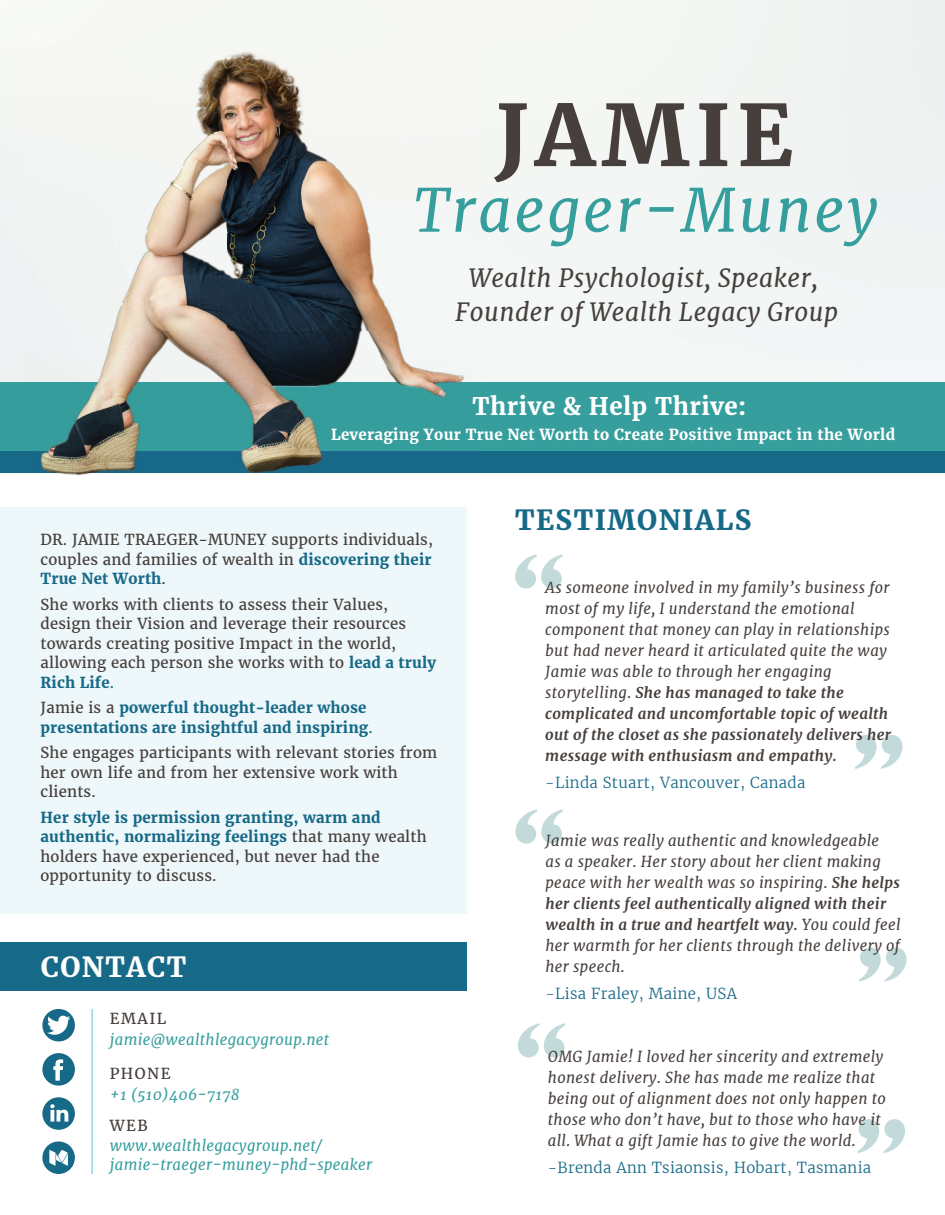
<style>
.page{position:relative;width:945px;height:1215px;background:#fff}
.page>*{position:absolute;margin:0;border:0;box-sizing:border-box;transform-origin:0 0}
.t1{font:700 118.05px "Perpetua Titling";color:#c3dadb}
.t2{font:700 84.45px "Merriweather";letter-spacing:.08em;color:#463f3c}
.t3{font:italic 59.25px "Merriweather";letter-spacing:.04em;color:#379e9e}
.t4{font:700 27.45px "Merriweather";letter-spacing:.05em;color:#176988}
.t5{font:700 27.45px "Merriweather";letter-spacing:.05em;color:#fff}
.t6{font:italic 24.75px/34.5px "Merriweather";letter-spacing:.02em;color:#463f3c;text-align:center}
.t7{font:700 24px "Merriweather";letter-spacing:.02em;color:#fff}
.t8{font:italic 15px/21px "Merriweather";letter-spacing:.02em;color:#463f3c}
.t9{font:15px/19.5px "Merriweather";letter-spacing:.01em;color:#463f3c}
.t10{font:italic 15px/19.5px "Merriweather";letter-spacing:.02em;color:#379e9e}
.t11{font:300 15px "Merriweather";letter-spacing:.02em;color:#176988}
.t12{font:700 15px/19.5px "Merriweather";letter-spacing:.01em;color:#176988}
.t13{font:700 15px "Merriweather";letter-spacing:.02em;color:#fff}
.s1{font-weight:700;color:#176988}
.s2{color:#176988}
.s3{font-weight:400;color:#463f3c}
.s4{font-weight:400}
.s5{font-weight:700}
</style>
<div class="page">
<div style="left:0;top:450px;width:945px;height:23px;background:#176988"></div>
<div style="left:0;top:382px;width:945px;height:68px;background:#379e9e"></div>
<img style="left:29px;top:29px;width:448px;height:447px">
<div style="left:0;top:507px;width:466px;height:406px;background:#eef8fa"></div>
<div style="left:0;top:942px;width:466px;height:49px;background:#176988"></div>
<svg style="left:42px;top:1053px;width:33px;height:33px"></svg>
<svg style="left:42px;top:1097px;width:33px;height:33px"></svg>
<svg style="left:42px;top:1141px;width:33px;height:33px"></svg>
<svg style="left:42px;top:1009px;width:33px;height:32px"></svg>
<hr style="left:91px;top:1009px;width:2px;height:165px;background:#91d6e3">
<h2 class="t2" style="left:496px;top:79px;width:299px">JAMIE</h2>
<h3 class="t3" style="left:414px;top:171px;width:466px">Traeger-Muney</h3>
<h3 class="t6" style="left:455px;top:260px;width:384px">Wealth Psychologist, Speaker,<br>Founder of Wealth Legacy Group</h3>
<h3 class="t7" style="left:473px;top:390px;width:275px">Thrive &amp; Help Thrive:</h3>
<p class="t13" style="left:331px;top:424px;width:566px">Leveraging Your True Net Worth to Create Positive Impact in the World</p>
<p class="t9" style="left:41px;top:530px;width:394px;text-align:justify">DR. JAMIE TRAEGER-MUNEY supports individuals, couples and families of wealth in <span class="s1">discovering their True Net Worth</span>.</p>
<p class="t9" style="left:41px;top:594px;width:397px">She works with clients to assess their Values, design their Vision and leverage their resources towards creating positive Impact in the world, allowing each person she works with to <span class="s1">lead a truly Rich Life</span><span class="s2">.</span></p>
<p class="t12" style="left:41px;top:698px;width:334px"><span class="s3">Jamie is a</span> powerful thought-leader whose presentations are insightful and inspiring<span class="s4">.</span></p>
<p class="t9" style="left:41px;top:743px;width:398px">She engages participants with relevant stories from her own life and from her extensive work with clients.</p>
<p class="t9" style="left:41px;top:807px;width:388px"><span class="s1">Her style is permission granting, warm and authentic, normalizing feelings</span> that many wealth holders have experienced, but never had the opportunity to discuss.</p>
<h3 class="t5" style="left:41px;top:949px;width:147px">CONTACT</h3>
<p class="t9" style="left:110px;top:1009px;width:58px">EMAIL</p>
<p class="t10" style="left:110px;top:1030px;width:221px">jamie@wealthlegacygroup.net</p>
<p class="t9" style="left:110px;top:1064px;width:62px">PHONE</p>
<p class="t10" style="left:110px;top:1085px;width:131px">+1 (510)406-7178</p>
<p class="t9" style="left:110px;top:1116px;width:40px">WEB</p>
<p class="t10" style="left:110px;top:1135px;width:264px">www.wealthlegacygroup.net/ jamie-traeger-muney-phd-speaker</p>
<h3 class="t4" style="left:515px;top:502px;width:238px">TESTIMONIALS</h3>
<h1 class="t1" style="left:512px;top:524px;width:56px">“</h1>
<p class="t8" style="left:545px;top:577px;width:347px">As someone involved in my family’s business for most of my life, I understand the emotional component that money can play in relationships but had never heard it articulated quite the way Jamie was able to through her engaging storytelling. <span class="s5">She has managed to take the complicated and uncomfortable topic of wealth out of the closet as she passionately delivers her message with enthusiasm and empathy.</span></p>
<p class="t11" style="left:545px;top:772px;width:262px">-Linda Stuart, Vancouver, Canada</p>
<h1 class="t1" style="left:512px;top:779px;width:56px">“</h1>
<h1 class="t1" style="left:852px;top:705px;width:56px">”</h1>
<p class="t8" style="left:546px;top:830px;width:357px">Jamie was really authentic and knowledgeable<br>as a speaker. Her story about her client making peace with her wealth was so inspiring. <span class="s5">She helps her clients feel authentically aligned with their wealth in a true and heartfelt way.</span> You could feel her warmth for her clients through the delivery of her speech.</p>
<p class="t11" style="left:546px;top:984px;width:193px">-Lisa Fraley, Maine, USA</p>
<h1 class="t1" style="left:515px;top:993px;width:56px">“</h1>
<h1 class="t1" style="left:856px;top:918px;width:56px">”</h1>
<p class="t8" style="left:548px;top:1046px;width:339px">OMG Jamie! I loved her sincerity and extremely honest delivery. She has made me realize that being out of alignment does not only happen to those who don’t have, but to those who have it all. What a gift Jamie has to give the world.</p>
<p class="t11" style="left:548px;top:1157px;width:325px">-Brenda Ann Tsiaonsis, Hobart, Tasmania</p>
<h1 class="t1" style="left:854px;top:1089px;width:56px">”</h1>
</div>
